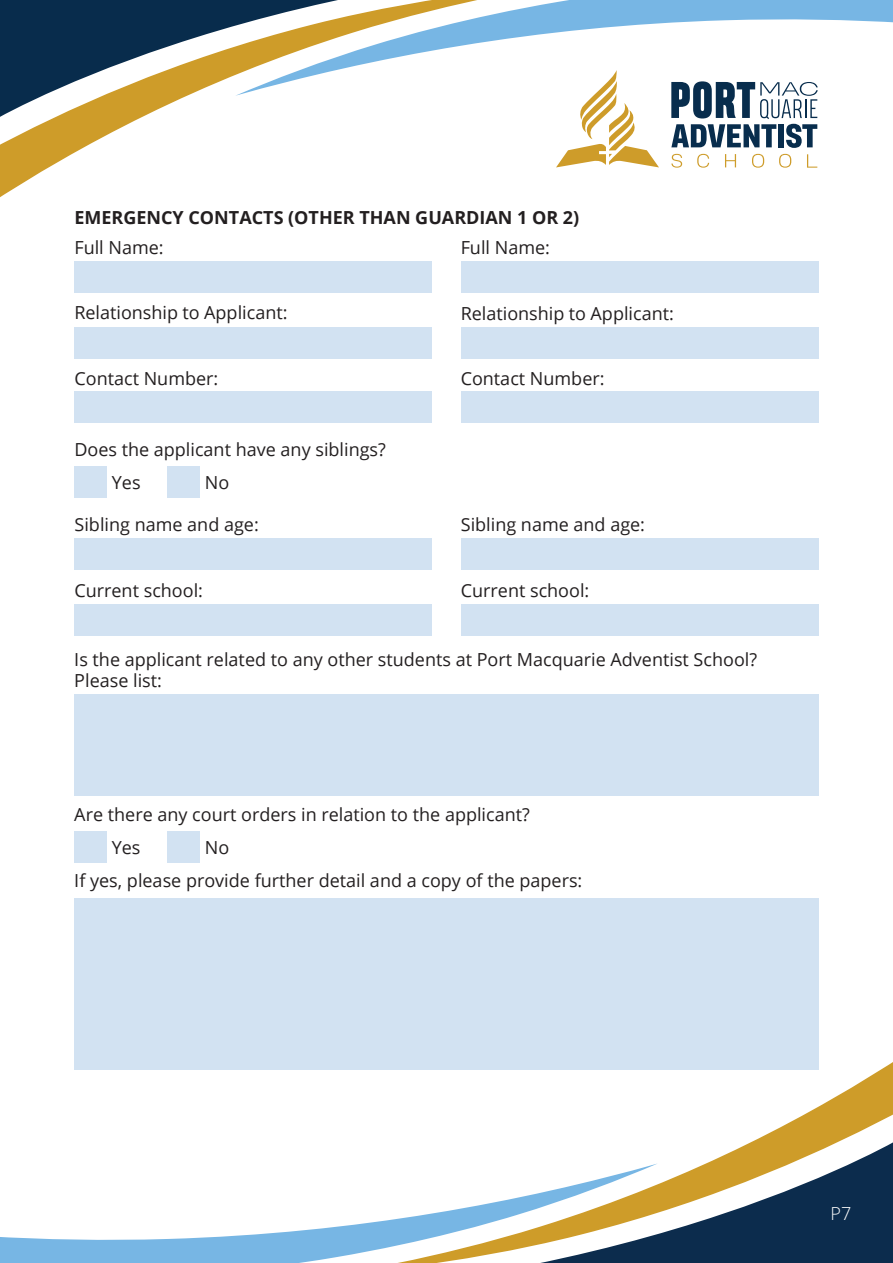
<style>
.page{position:relative;width:893px;height:1263px;background:#fff}
.page>*{position:absolute;margin:0;border:0;box-sizing:border-box;transform-origin:0 0}
.t1{font:18px/21px "Open Sans";color:#231f20}
.t2{font:700 18px "Open Sans";color:#231f20}
.t3{font:300 18px "Open Sans";color:#fff}
</style>
<div class="page">
<svg style="left:671px;top:154px;width:11px;height:14px"></svg>
<svg style="left:697px;top:154px;width:12px;height:14px"></svg>
<svg style="left:725px;top:154px;width:11px;height:13px"></svg>
<svg style="left:752px;top:154px;width:12px;height:14px"></svg>
<svg style="left:779px;top:154px;width:12px;height:14px"></svg>
<svg style="left:807px;top:154px;width:10px;height:14px"></svg>
<svg style="left:557px;top:124px;width:102px;height:43px"></svg>
<svg style="left:671px;top:96px;width:147px;height:52px"></svg>
<svg style="left:336px;top:1062px;width:557px;height:201px"></svg>
<svg style="left:0;top:1163px;width:658px;height:100px"></svg>
<svg style="left:580px;top:96px;width:117px;height:28px"></svg>
<svg style="left:0;top:0;width:557px;height:198px"></svg>
<svg style="left:235px;top:0;width:658px;height:96px"></svg>
<div style="left:74px;top:261px;width:358px;height:31px;background:#d2e2f2"></div>
<div style="left:461px;top:261px;width:357px;height:31px;background:#d2e2f2"></div>
<div style="left:74px;top:327px;width:358px;height:31px;background:#d2e2f2"></div>
<div style="left:461px;top:327px;width:357px;height:31px;background:#d2e2f2"></div>
<div style="left:74px;top:392px;width:358px;height:31px;background:#d2e2f2"></div>
<div style="left:461px;top:392px;width:357px;height:31px;background:#d2e2f2"></div>
<div style="left:74px;top:467px;width:33px;height:31px;background:#d2e2f2"></div>
<div style="left:167px;top:467px;width:33px;height:31px;background:#d2e2f2"></div>
<div style="left:75px;top:539px;width:357px;height:31px;background:#d2e2f2"></div>
<div style="left:461px;top:539px;width:358px;height:31px;background:#d2e2f2"></div>
<div style="left:74px;top:604px;width:358px;height:32px;background:#d2e2f2"></div>
<div style="left:461px;top:604px;width:358px;height:32px;background:#d2e2f2"></div>
<div style="left:74px;top:694px;width:745px;height:102px;background:#d2e2f2"></div>
<div style="left:74px;top:832px;width:33px;height:31px;background:#d2e2f2"></div>
<div style="left:167px;top:832px;width:33px;height:31px;background:#d2e2f2"></div>
<div style="left:74px;top:897px;width:745px;height:172px;background:#d2e2f2"></div>
<p class="t2" style="left:74px;top:205px;width:506px">EMERGENCY CONTACTS (OTHER THAN GUARDIAN 1 OR 2)</p>
<p class="t1" style="left:74px;top:236px;width:91px">Full Name:</p>
<p class="t1" style="left:461px;top:237px;width:91px">Full Name:</p>
<p class="t1" style="left:74px;top:302px;width:215px">Relationship to Applicant:</p>
<p class="t1" style="left:461px;top:302px;width:215px">Relationship to Applicant:</p>
<p class="t1" style="left:74px;top:367px;width:145px">Contact Number:</p>
<p class="t1" style="left:461px;top:367px;width:145px">Contact Number:</p>
<p class="t1" style="left:74px;top:439px;width:313px">Does the applicant have any siblings?</p>
<p class="t1" style="left:112px;top:472px;width:30px">Yes</p>
<p class="t1" style="left:205px;top:472px;width:26px">No</p>
<p class="t1" style="left:75px;top:514px;width:186px">Sibling name and age:</p>
<p class="t1" style="left:461px;top:514px;width:186px">Sibling name and age:</p>
<p class="t1" style="left:74px;top:580px;width:130px">Current school:</p>
<p class="t1" style="left:461px;top:580px;width:130px">Current school:</p>
<p class="t1" style="left:74px;top:648px;width:684px">Is the applicant related to any other students at Port Macquarie Adventist School?<br>Please list:</p>
<p class="t1" style="left:74px;top:804px;width:457px">Are there any court orders in relation to the applicant?</p>
<p class="t1" style="left:112px;top:837px;width:30px">Yes</p>
<p class="t1" style="left:205px;top:837px;width:26px">No</p>
<p class="t1" style="left:74px;top:870px;width:510px">If yes, please provide further detail and a copy of the papers:</p>
<p class="t3" style="left:830px;top:1201px;width:22px">P7</p>
</div>
